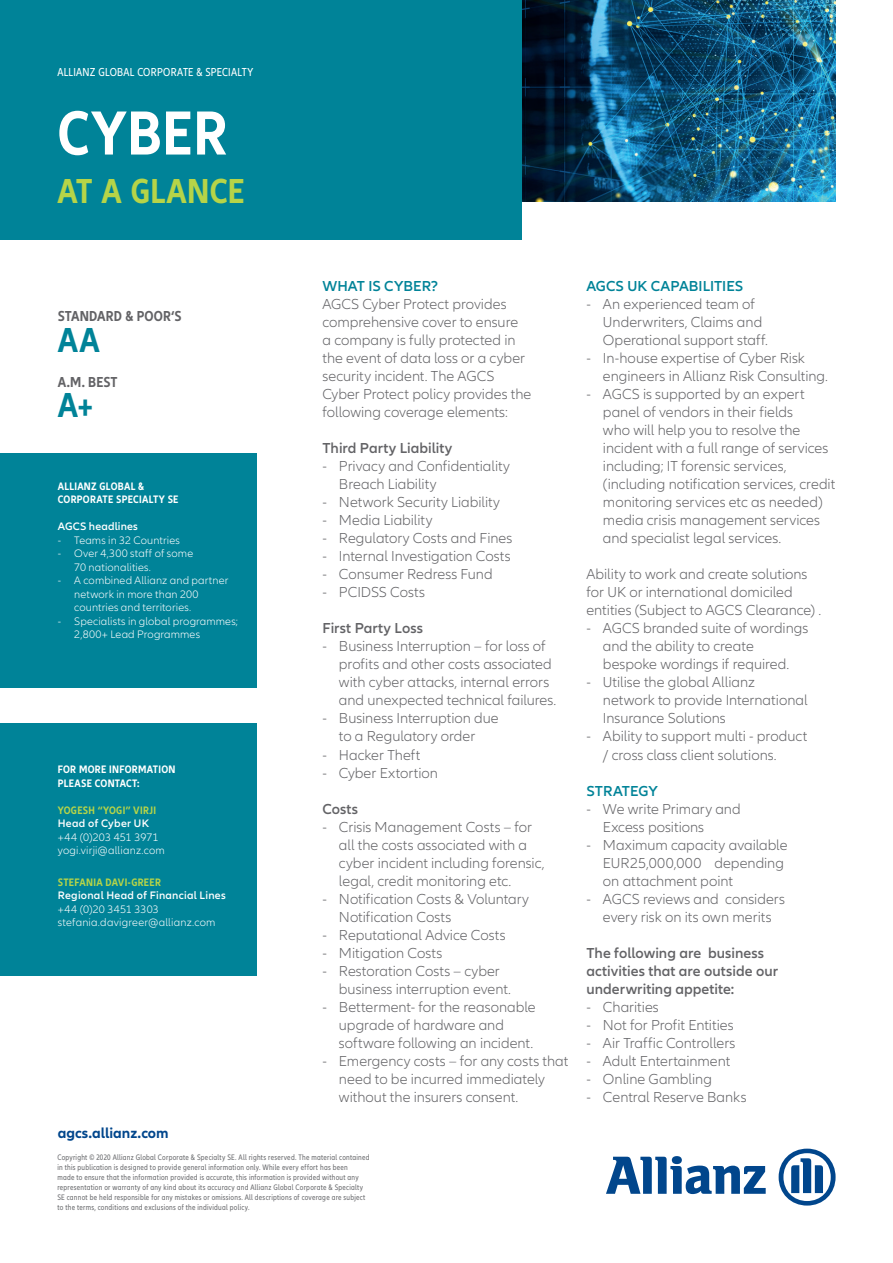
<style>
.page{position:relative;width:893px;height:1263px;background:#fff}
.page>*{position:absolute;margin:0;border:0;box-sizing:border-box;transform-origin:0 0}
.t1{font:700 condensed 64.5px "Allianz Neo";letter-spacing:.015em;color:#fff}
.t2{font:700 condensed 36px "Allianz Neo";letter-spacing:.01em;color:#b6d448}
.t3{font:700 condensed 36px "Allianz Neo";color:#008398}
.t4{font:300 15px/18px "Allianz Neo";color:#636366}
.t5{font:600 15px/18px "Allianz Neo";letter-spacing:.005em;color:#636366}
.t6{font:600 15px "Allianz Neo";color:#008398}
.t7{font:700 condensed 15px "Allianz Neo";letter-spacing:.005em;color:#636366}
.t8{font:700 15px "Allianz Neo";color:#01468c}
.t9{font:condensed 12px "Allianz Neo";letter-spacing:.025em;color:#fff}
.t10{font:300 11.25px/13.5px "Allianz Neo";letter-spacing:.01em;color:#fff}
.t11{font:700 condensed 11.25px/13.5px "Allianz Neo";letter-spacing:.025em;color:#fff}
.t12{font:600 11.25px "Allianz Neo";letter-spacing:.025em;color:#fff}
.t13{font:700 condensed 11.25px "Allianz Neo";letter-spacing:.025em;color:#b6d448}
.t14{font:condensed 8.25px/9.9px "Allianz Neo";letter-spacing:.03em;color:#6c6d70}
</style>
<div class="page">
<svg style="left:606px;top:1156px;width:160px;height:38px"></svg>
<svg style="left:779px;top:1148px;width:57px;height:57px"></svg>
<div style="left:0;top:453px;width:256px;height:234px;background:#008398"></div>
<img style="left:521px;top:0;width:315px;height:201px">
<div style="left:0;top:0;width:521px;height:239px;background:#008398"></div>
<div style="left:0;top:723px;width:256px;height:252px;background:#008398"></div>
<p class="t9" style="left:57px;top:65px;width:197px">ALLIANZ GLOBAL CORPORATE &amp; SPECIALTY</p>
<h1 class="t1" style="left:57px;top:96px;width:172px">CYBER</h1>
<h2 class="t2" style="left:57px;top:170px;width:189px">AT A GLANCE</h2>
<p class="t7" style="left:58px;top:307px;width:125px">STANDARD &amp; POOR‘S</p>
<h2 class="t3" style="left:58px;top:319px;width:43px">AA</h2>
<p class="t7" style="left:58px;top:373px;width:61px">A.M. BEST</p>
<h2 class="t3" style="left:58px;top:385px;width:37px">A+</h2>
<p class="t11" style="left:58px;top:480px;width:122px">ALLIANZ GLOBAL &amp;<br>CORPORATE SPECIALTY SE</p>
<p class="t12" style="left:58px;top:520px;width:82px">AGCS headlines</p>
<p class="t10" style="left:58px;top:534px;width:124px">- Teams in 32 Countries</p>
<p class="t10" style="left:74px;top:547px;width:120px;text-indent:-17px">- Over 4,300 staff of some<br>70 nationalities.</p>
<p class="t10" style="left:74px;top:574px;width:156px;text-indent:-17px">- A combined Allianz and partner network in more than 200 countries and territories.</p>
<p class="t10" style="left:74px;top:615px;width:165px;text-indent:-17px">- Specialists in global programmes;<br>2,800+ Lead Programmes</p>
<p class="t11" style="left:58px;top:763px;width:119px">FOR MORE INFORMATION<br>PLEASE CONTACT:</p>
<p class="t13" style="left:58px;top:804px;width:100px">YOGESH “YOGI” VIRJI</p>
<p class="t12" style="left:58px;top:817px;width:93px">Head of Cyber UK</p>
<p class="t10" style="left:58px;top:831px;width:109px">+44 (0)203 451 3971 yogi.virji@allianz.com</p>
<p class="t13" style="left:58px;top:875px;width:105px">STEFANIA DAVI-GREER</p>
<p class="t12" style="left:58px;top:889px;width:169px">Regional Head of Financial Lines</p>
<p class="t10" style="left:58px;top:902px;width:159px">+44 (0)20 3451 3303 stefania.davigreer@allianz.com</p>
<p class="t8" style="left:58px;top:1124px;width:112px">agcs.allianz.com</p>
<p class="t6" style="left:322px;top:278px;width:117px">WHAT IS CYBER?</p>
<p class="t4" style="left:322px;top:296px;width:210px">AGCS Cyber Protect provides comprehensive cover to ensure<br>a company is fully protected in the event of data loss or a cyber security incident. The AGCS<br>Cyber Protect policy provides the following coverage elements:</p>
<p class="t5" style="left:322px;top:440px;width:131px">Third Party Liability</p>
<p class="t4" style="left:339px;top:458px;width:173px;text-indent:-16px">- Privacy and Confidentiality<br>Breach Liability</p>
<p class="t4" style="left:322px;top:494px;width:179px">- Network Security Liability</p>
<p class="t4" style="left:322px;top:512px;width:111px">- Media Liability</p>
<p class="t4" style="left:322px;top:530px;width:191px">- Regulatory Costs and Fines</p>
<p class="t4" style="left:322px;top:548px;width:190px">- Internal Investigation Costs</p>
<p class="t4" style="left:322px;top:566px;width:172px">- Consumer Redress Fund</p>
<p class="t4" style="left:322px;top:584px;width:104px">- PCIDSS Costs</p>
<p class="t5" style="left:322px;top:620px;width:102px">First Party Loss</p>
<p class="t4" style="left:339px;top:638px;width:219px;text-indent:-16px">- Business Interruption – for loss of profits and other costs associated with cyber attacks, internal errors and unexpected technical failures.</p>
<p class="t4" style="left:322px;top:710px;width:178px;text-align:center">- Business Interruption due to a Regulatory order</p>
<p class="t4" style="left:322px;top:746px;width:99px">- Hacker Theft</p>
<p class="t4" style="left:322px;top:764px;width:117px">- Cyber Extortion</p>
<p class="t5" style="left:322px;top:800px;width:37px">Costs</p>
<p class="t4" style="left:339px;top:818px;width:207px;text-indent:-16px">- Crisis Management Costs – for all the costs associated with a cyber incident including forensic, legal, credit monitoring etc.</p>
<p class="t4" style="left:339px;top:890px;width:192px;text-indent:-16px">- Notification Costs &amp; Voluntary<br>Notification Costs</p>
<p class="t4" style="left:322px;top:926px;width:185px">- Reputational Advice Costs</p>
<p class="t4" style="left:322px;top:944px;width:121px">- Mitigation Costs</p>
<p class="t4" style="left:339px;top:962px;width:174px;text-indent:-16px">- Restoration Costs – cyber business interruption event.</p>
<p class="t4" style="left:339px;top:998px;width:198px;text-indent:-16px">- Betterment- for the reasonable upgrade of hardware and software following an incident.</p>
<p class="t4" style="left:339px;top:1052px;width:231px;text-indent:-16px">- Emergency costs – for any costs that need to be incurred immediately without the insurers consent.</p>
<p class="t14" style="left:57px;top:1152px;width:314px">Copyright © 2020 Allianz Global Corporate &amp; Specialty SE. All rights reserved. The material contained in this publication is designed to provide general information only. While every effort has been<br>made to ensure that the information provided is accurate, this information is provided without any representation or warranty of any kind about its accuracy and Allianz Global Corporate &amp; Specialty SE cannot be held responsible for any mistakes or omissions. All descriptions of coverage are subject to the terms, conditions and exclusions of the individual policy.</p>
<p class="t6" style="left:586px;top:278px;width:158px">AGCS UK CAPABILITIES</p>
<p class="t4" style="left:603px;top:296px;width:167px;text-indent:-16px">- An experienced team of<br>Underwriters, Claims and<br>Operational support staff.</p>
<p class="t4" style="left:603px;top:350px;width:227px;text-indent:-16px">- In-house expertise of Cyber Risk engineers in Allianz Risk Consulting.</p>
<p class="t4" style="left:603px;top:386px;width:234px;text-indent:-16px">- AGCS is supported by an expert panel of vendors in their fields<br>who will help you to resolve the incident with a full range of services including; IT forensic services, (including notification services, credit monitoring services etc as needed) media crisis management services and specialist legal services.</p>
<p class="t4" style="left:586px;top:566px;width:236px">Ability to work and create solutions for UK or international domiciled entities (Subject to AGCS Clearance) .</p>
<p class="t4" style="left:603px;top:620px;width:207px;text-indent:-16px">- AGCS branded suite of wordings and the ability to create bespoke wordings if required.</p>
<p class="t4" style="left:603px;top:674px;width:206px;text-indent:-16px">- Utilise the global Allianz network to provide International<br>Insurance Solutions</p>
<p class="t4" style="left:603px;top:728px;width:206px;text-indent:-16px">- Ability to support multi - product / cross class client solutions.</p>
<p class="t6" style="left:586px;top:782px;width:73px">STRATEGY</p>
<p class="t4" style="left:603px;top:800px;width:139px;text-indent:-16px">- We write Primary and<br>Excess positions</p>
<p class="t4" style="left:603px;top:836px;width:186px;text-indent:-16px">- Maximum capacity available<br>EUR25,000,000 depending on attachment point</p>
<p class="t4" style="left:586px;top:890px;width:200px;text-align:center">- AGCS reviews and considers every risk on its own merits</p>
<p class="t5" style="left:586px;top:944px;width:193px">The following are business activities that are outside our underwriting appetite:</p>
<p class="t4" style="left:586px;top:998px;width:74px">- Charities</p>
<p class="t4" style="left:586px;top:1016px;width:149px">- Not for Profit Entities</p>
<p class="t4" style="left:586px;top:1034px;width:151px">- Air Traffic Controllers</p>
<p class="t4" style="left:586px;top:1052px;width:145px">- Adult Entertainment</p>
<p class="t4" style="left:586px;top:1070px;width:127px">- Online Gambling</p>
<p class="t4" style="left:586px;top:1088px;width:162px">- Central Reserve Banks</p>
</div>
